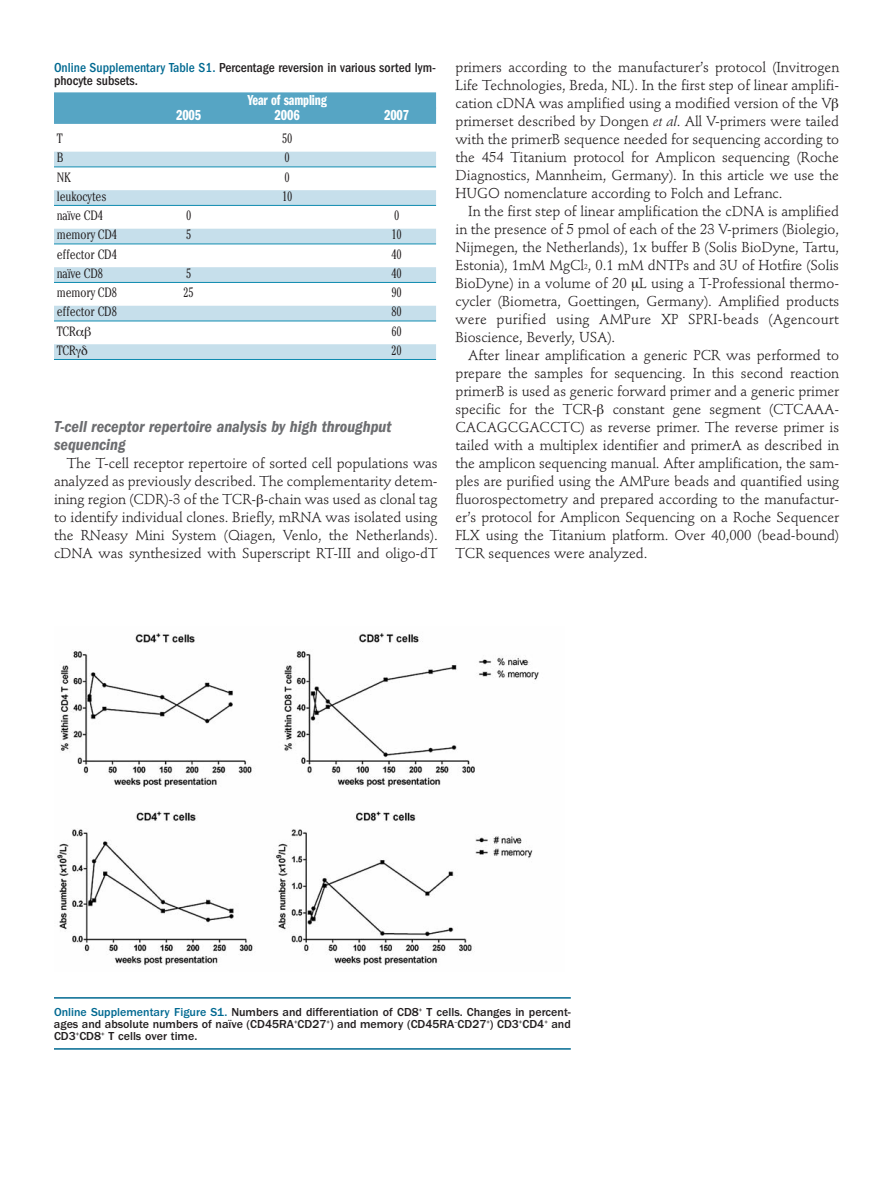
<style>
.page{position:relative;width:893px;height:1191px;background:#fff}
.page>*{position:absolute;margin:0;border:0;box-sizing:border-box;transform-origin:0 0}
.t1{font:italic 600 condensed 16.5px/18px "Franklin Gothic";color:#6c6d70}
.t2{font:15px "Franklin Gothic Demi Cmpr";letter-spacing:-.01em;color:#fff}
.t3{font:14.25px/18px "Stempel Schneidler";letter-spacing:-.005em;color:#231f20;text-align:justify}
.t4{font:300 condensed 13.5px "Cheltenham";letter-spacing:-.01em;color:#231f20}
.t5{font:500 condensed 13.5px/13.5px "Franklin Gothic";color:#231f20}
.t6{font:500 12px/12px "Franklin Gothic";color:#231f20;text-align:justify}
.s1{color:#006991}
.s2{font-style:italic}
.s3{font-size:7.2px}
</style>
<div class="page">
<div style="left:54px;top:92px;width:382px;height:17px;background:#56a5c4"></div>
<div style="left:54px;top:107px;width:382px;height:17px;background:#56a5c4"></div>
<div style="left:54px;top:152px;width:382px;height:15px;background:#c6dfeb"></div>
<hr style="left:54px;top:167px;width:382px;height:1px;background:#0d8aaf">
<div style="left:54px;top:190px;width:382px;height:15px;background:#c6dfeb"></div>
<hr style="left:54px;top:205px;width:382px;height:1px;background:#0d8aaf">
<div style="left:54px;top:229px;width:382px;height:15px;background:#c6dfeb"></div>
<hr style="left:54px;top:244px;width:382px;height:1px;background:#0d8aaf">
<div style="left:54px;top:267px;width:382px;height:15px;background:#c6dfeb"></div>
<hr style="left:54px;top:282px;width:382px;height:1px;background:#0d8aaf">
<div style="left:54px;top:306px;width:382px;height:15px;background:#c6dfeb"></div>
<hr style="left:54px;top:321px;width:382px;height:1px;background:#0d8aaf">
<div style="left:54px;top:344px;width:382px;height:15px;background:#c6dfeb"></div>
<hr style="left:54px;top:359px;width:382px;height:1px;background:#0d8aaf">
<img style="left:57px;top:633px;width:482px;height:333px">
<hr style="left:54px;top:997px;width:517px;height:1px;background:#006991">
<hr style="left:54px;top:1048px;width:517px;height:1px;background:#006991">
<p class="t5" style="left:54px;top:62px;width:384px"><span class="s1">Online Supplementary Table S1.</span> Percentage reversion in various sorted lym&shy;phocyte subsets.</p>
<p class="t2" style="left:247px;top:95px;width:81px">Year of sampling</p>
<p class="t2" style="left:176px;top:110px;width:27px">2005</p>
<p class="t2" style="left:275px;top:110px;width:27px">2006</p>
<p class="t2" style="left:384px;top:110px;width:27px">2007</p>
<p class="t4" style="left:57px;top:134px;width:7px">T</p>
<p class="t4" style="left:282px;top:134px;width:12px">50</p>
<p class="t4" style="left:57px;top:153px;width:8px">B</p>
<p class="t4" style="left:285px;top:153px;width:7px">0</p>
<p class="t4" style="left:57px;top:172px;width:16px">NK</p>
<p class="t4" style="left:285px;top:172px;width:7px">0</p>
<p class="t4" style="left:57px;top:191px;width:52px">leukocytes</p>
<p class="t4" style="left:282px;top:191px;width:12px">10</p>
<p class="t4" style="left:57px;top:211px;width:48px">naïve CD4</p>
<p class="t4" style="left:186px;top:211px;width:7px">0</p>
<p class="t4" style="left:394px;top:211px;width:7px">0</p>
<p class="t4" style="left:57px;top:230px;width:62px">memory CD4</p>
<p class="t4" style="left:186px;top:230px;width:7px">5</p>
<p class="t4" style="left:391px;top:230px;width:12px">10</p>
<p class="t4" style="left:57px;top:249px;width:62px">effector CD4</p>
<p class="t4" style="left:391px;top:249px;width:12px">40</p>
<p class="t4" style="left:57px;top:268px;width:48px">naïve CD8</p>
<p class="t4" style="left:186px;top:268px;width:7px">5</p>
<p class="t4" style="left:391px;top:268px;width:12px">40</p>
<p class="t4" style="left:57px;top:288px;width:62px">memory CD8</p>
<p class="t4" style="left:183px;top:288px;width:12px">25</p>
<p class="t4" style="left:391px;top:288px;width:12px">90</p>
<p class="t4" style="left:57px;top:307px;width:62px">effector CD8</p>
<p class="t4" style="left:391px;top:307px;width:12px">80</p>
<p class="t4" style="left:57px;top:326px;width:21px">TCR</p>
<p class="t4" style="left:391px;top:326px;width:12px">60</p>
<p class="t4" style="left:57px;top:345px;width:21px">TCR</p>
<p class="t4" style="left:391px;top:345px;width:12px">20</p>
<p class="t1" style="left:54px;top:419px;width:339px">T-cell receptor repertoire analysis by high throughput sequencing</p>
<p class="t3" style="left:54px;top:456px;width:385px;text-indent:13px">The T-cell receptor repertoire of sorted cell populations was analyzed as previously described. The complementarity detem&shy;ining region (CDR)-3 of the TCR- -chain was used as clonal tag to identify individual clones. Briefly, mRNA was isolated using the RNeasy Mini System (Qiagen, Venlo, the Netherlands). cDNA was synthesized with Superscript RT-III and oligo-dT</p>
<p class="t3" style="left:455px;top:59px;width:385px;text-align:left">primers according to the manufacturer’s protocol (Invitrogen Life Technologies, Breda, NL). In the first step of linear amplifi&shy;cation cDNA was amplified using a modified version of the V primerset described by Dongen <span class="s2">et al</span>. All V-primers were tailed with the primerB sequence needed for sequencing according to the 454 Titanium protocol for Amplicon sequencing (Roche Diagnostics, Mannheim, Germany). In this article we use the HUGO nomenclature according to Folch and Lefranc.</p>
<p class="t3" style="left:455px;top:203px;width:385px;text-indent:13px">In the first step of linear amplification the cDNA is amplified in the presence of 5 pmol of each of the 23 V-primers (Biolegio, Nijmegen, the Netherlands), 1x buffer B (Solis BioDyne, Tartu, Estonia), 1mM MgCl<span class="s3">2</span>, 0.1 mM dNTPs and 3U of Hotfire (Solis BioDyne) in a volume of 20 L using a T-Professional thermo&shy;cycler (Biometra, Goettingen, Germany). Amplified products were purified using AMPure XP SPRI-beads (Agencourt Bioscience, Beverly, USA).</p>
<p class="t3" style="left:455px;top:347px;width:385px;text-indent:13px">After linear amplification a generic PCR was performed to prepare the samples for sequencing. In this second reaction primerB is used as generic forward primer and a generic primer specific for the TCR- constant gene segment (CTCAAA-CACAGCGACCTC) as reverse primer. The reverse primer is tailed with a multiplex identifier and primerA as described in the amplicon sequencing manual. After amplification, the sam&shy;ples are purified using the AMPure beads and quantified using fluorospectometry and prepared according to the manufactur&shy;er’s protocol for Amplicon Sequencing on a Roche Sequencer FLX using the Titanium platform. Over 40,000 (bead-bound)<br>TCR sequences were analyzed.</p>
<p class="t6" style="left:54px;top:1006px;width:518px"><span class="s1">Online Supplementary Figure S1.</span> Numbers and differentiation of CD8<sup>+</sup> T cells. Changes in percent&shy;ages and absolute numbers of naïve (CD45RA<sup>+</sup>CD27<sup>+</sup>) and memory (CD45RA<sup>–</sup>CD27<sup>+</sup>) CD3<sup>+</sup>CD4<sup>+</sup> and CD3<sup>+</sup>CD8<sup>+</sup> T cells over time.</p>
</div>
